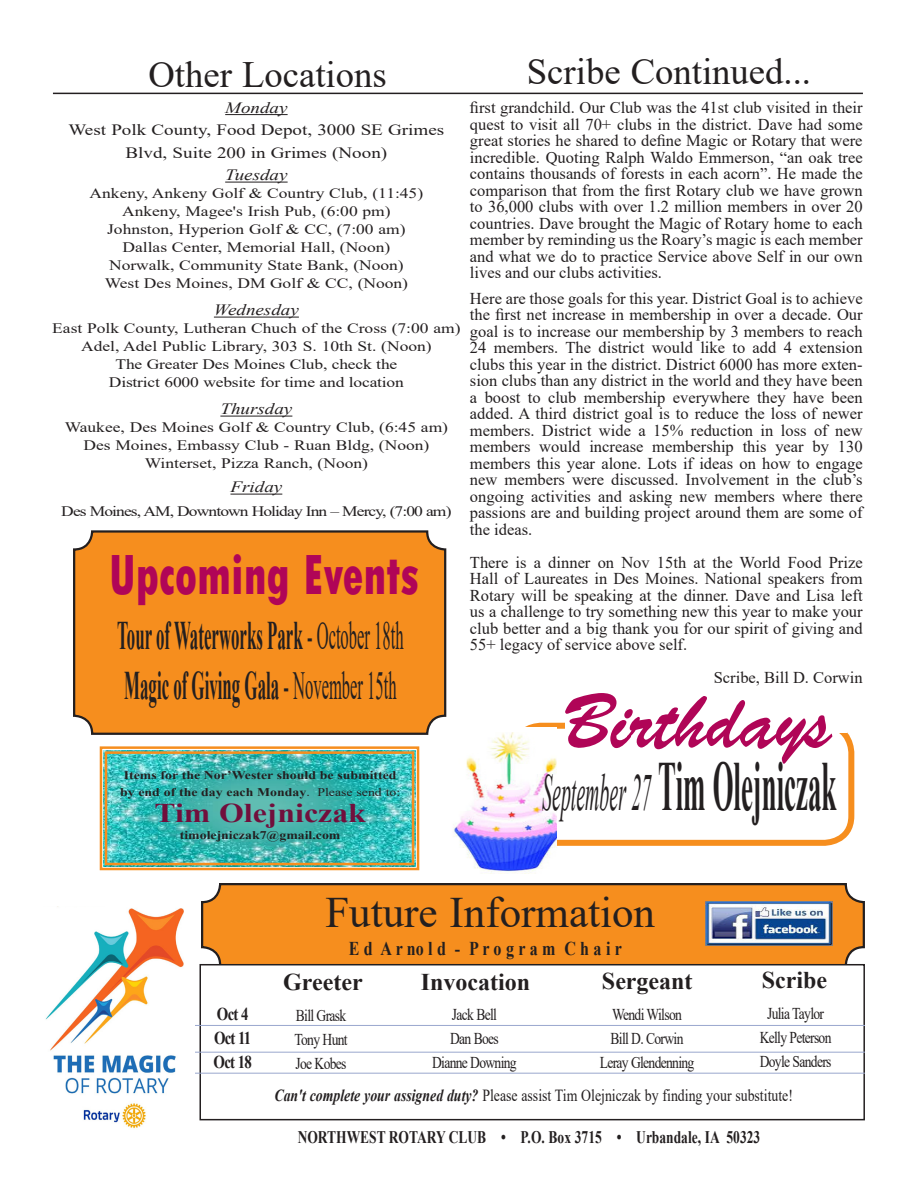
<style>
.page{position:relative;width:918px;height:1188px;background:#fff}
.page>*{position:absolute;margin:0;border:0;box-sizing:border-box;transform-origin:0 0}
.t1{font:78px "Brush Script Std";color:#b00557;scale:.9 1}
.t2{font:700 70.35px "Times New Roman";color:#231f20;scale:.38 1}
.t3{font:800 condensed 59.4px "Tw Cen";color:#b00557;scale:.82 1}
.t4{font:43.35px "Times New Roman";color:#231f20}
.t5{font:700 40.5px "Times New Roman";color:#231f20;scale:.42 1}
.t6{font:37.05px "Times New Roman";color:#231f20}
.t7{font:700 27px "Times New Roman";color:#710f3c;scale:1.18 1}
.t8{font:700 24px "Times New Roman";color:#231f20}
.t9{font:700 19.5px "Times New Roman";letter-spacing:.275em;color:#231f20;scale:.82 1}
.t10{font:700 18px "Times New Roman";letter-spacing:-.05em;color:#231f20;scale:.82 1}
.t11{font:700 17.55px "Times New Roman";color:#231f20;scale:.77 1}
.t12{font:16.95px "Times New Roman";color:#231f20;scale:.82 1}
.t13{font:16.5px/16.5px "Times New Roman";color:#231f20;text-align:justify}
.t14{font:16.5px "Times New Roman";letter-spacing:-.05em;color:#231f20;scale:.82 1}
.t15{font:16.5px "Times New Roman";color:#231f20;scale:.82 1}
.t16{font:15.75px "Times New Roman";color:#231f20;scale:1.21 1}
.t17{font:italic 15.75px "Times New Roman";color:#231f20;scale:1.21 1}
.t18{font:14.4px "Times New Roman";color:#231f20;scale:1.21 1}
.t19{font:14.4px "Times New Roman";letter-spacing:-.05em;color:#231f20;scale:1.21 1}
.t20{font:700 11.7px "Times New Roman";color:#231f20;scale:1.18 1}
.s1{font-weight:400;font-size:39.9px}
.s2{font-weight:400}
.s3{font-weight:400;font-style:italic;font-size:52.2px}
.s4{font-weight:700;font-style:italic}
</style>
<div class="page">
<svg style="left:99px;top:746px;width:321px;height:125px;background:#52b9ad"></svg>
<div style="left:105px;top:751px;width:309px;height:114px;border:2px solid #f68e1e"></div>
<div style="left:202px;top:884px;width:662px;height:81px;background:#f68e1e;border-radius:18px"></div>
<div style="left:201px;top:883px;width:664px;height:83px;border:2px solid #231f20;border-radius:18px"></div>
<div style="left:74px;top:531px;width:371px;height:203px;background:#f68e1e;border-radius:18px"></div>
<div style="left:73px;top:530px;width:373px;height:205px;border:2px solid #231f20;border-radius:18px"></div>
<div style="left:200px;top:964px;width:665px;height:156px;border:2px solid #231f20"></div>
<img style="left:705px;top:901px;width:128px;height:45px">
<hr style="left:53px;top:93px;width:810px;height:1px;background:#231f20">
<hr style="left:75px;top:1025px;width:790px;height:1px;background:#9aa7ce">
<hr style="left:75px;top:1052px;width:790px;height:1px;background:#9aa7ce">
<hr style="left:75px;top:1073px;width:790px;height:1px;background:#9aa7ce">
<div style="left:511px;top:723px;width:343px;height:123px;border:6px solid #f68e1e;border-radius:27px"></div>
<div style="left:565px;top:716px;width:282px;height:17px;background:#fff"></div>
<img style="left:45px;top:908px;width:150px;height:221px">
<img style="left:453px;top:728px;width:103px;height:146px">
<hr style="left:225px;top:114px;width:63px;height:1px;background:#231f20">
<hr style="left:225px;top:182px;width:63px;height:1px;background:#231f20">
<hr style="left:214px;top:317px;width:85px;height:1px;background:#231f20">
<hr style="left:220px;top:416px;width:72px;height:1px;background:#231f20">
<hr style="left:230px;top:494px;width:52px;height:1px;background:#231f20">
<p class="t6" style="left:148px;top:48px;width:240px">Other Locations</p>
<p class="t17" style="left:225px;top:97px;width:53px">Monday</p>
<p class="t16" style="left:69px;top:119px;width:312px">West Polk County, Food Depot, 3000 SE Grimes</p>
<p class="t16" style="left:126px;top:141px;width:218px">Blvd, Suite 200 in Grimes (Noon)</p>
<p class="t17" style="left:225px;top:164px;width:53px">Tuesday</p>
<p class="t18" style="left:90px;top:183px;width:277px">Ankeny, Ankeny Golf &amp; Country Club, (11:45)</p>
<p class="t18" style="left:122px;top:201px;width:223px">Ankeny, Magee's Irish Pub, (6:00 pm)</p>
<p class="t18" style="left:107px;top:219px;width:248px">Johnston, Hyperion Golf &amp; CC, (7:00 am)</p>
<p class="t18" style="left:123px;top:237px;width:223px">Dallas Center, Memorial Hall, (Noon)</p>
<p class="t18" style="left:109px;top:255px;width:245px">Norwalk, Community State Bank, (Noon)</p>
<p class="t18" style="left:105px;top:273px;width:252px">West Des Moines, DM Golf &amp; CC, (Noon)</p>
<p class="t17" style="left:214px;top:299px;width:72px">Wednesday</p>
<p class="t18" style="left:52px;top:318px;width:339px">East Polk County, Lutheran Chuch of the Cross (7:00 am)</p>
<p class="t18" style="left:81px;top:336px;width:291px">Adel, Adel Public Library, 303 S. 10th St. (Noon)</p>
<p class="t18" style="left:116px;top:354px;width:234px">The Greater Des Moines Club, check the</p>
<p class="t18" style="left:109px;top:372px;width:245px">District 6000 website for time and location</p>
<p class="t17" style="left:220px;top:398px;width:61px">Thursday</p>
<p class="t18" style="left:65px;top:417px;width:318px">Waukee, Des Moines Golf &amp; Country Club, (6:45 am)</p>
<p class="t18" style="left:83px;top:435px;width:287px">Des Moines, Embassy Club - Ruan Bldg, (Noon)</p>
<p class="t18" style="left:145px;top:453px;width:186px">Winterset, Pizza Ranch, (Noon)</p>
<p class="t17" style="left:230px;top:476px;width:44px">Friday</p>
<p class="t19" style="left:61px;top:501px;width:324px">Des Moines, AM, Downtown Holiday Inn – Mercy, (7:00 am)</p>
<p class="t3" style="left:109px;top:540px;width:380px">Upcoming Events</p>
<p class="t5" style="left:117px;top:607px;width:684px">Tour of Waterworks Park <span class="s1">- October 18th</span></p>
<p class="t5" style="left:124px;top:656px;width:650px">Magic of Giving Gala <span class="s1">- November 15th</span></p>
<p class="t20" style="left:124px;top:767px;width:233px">Items for the Nor’Wester should be submitted</p>
<p class="t20" style="left:120px;top:784px;width:239px">by end of the day each Monday<span class="s2">. Please send to:</span></p>
<p class="t7" style="left:154px;top:793px;width:181px">Tim Olejniczak</p>
<p class="t20" style="left:180px;top:826px;width:138px">timolejniczak7@gmail.com</p>
<p class="t6" style="left:527px;top:45px;width:286px">Scribe Continued...</p>
<p class="t13" style="left:470px;top:99px;width:394px">first grandchild. Our Club was the 41st club visited in their quest to visit all 70+ clubs in the district. Dave had some great stories he shared to define Magic or Rotary that were incredible. Quoting Ralph Waldo Emmerson, “an oak tree contains thousands of forests in each acorn”. He made the comparison that from the first Rotary club we have grown to 36,000 clubs with over 1.2 million members in over 20 countries. Dave brought the Magic of Rotary home to each member by reminding us the Roary’s magic is each member and what we do to practice Service above Self in our own lives and our clubs activities.</p>
<p class="t13" style="left:470px;top:290px;width:394px">Here are those goals for this year. District Goal is to achieve the first net increase in membership in over a decade. Our goal is to increase our membership by 3 members to reach 24 members. The district would like to add 4 extension clubs this year in the district. District 6000 has more exten&shy;sion clubs than any district in the world and they have been a boost to club membership everywhere they have been added. A third district goal is to reduce the loss of newer members. District wide a 15% reduction in loss of new members would increase membership this year by 130 members this year alone. Lots if ideas on how to engage new members were discussed. Involvement in the club’s ongoing activities and asking new members where there passions are and building project around them are some of the ideas.</p>
<p class="t13" style="left:470px;top:554px;width:394px">There is a dinner on Nov 15th at the World Food Prize Hall of Laureates in Des Moines. National speakers from Rotary will be speaking at the dinner. Dave and Lisa left us a challenge to try something new this year to make your club better and a big thank you for our spirit of giving and 55+ legacy of service above self.</p>
<p class="t13" style="left:714px;top:669px;width:150px">Scribe, Bill D. Corwin</p>
<p class="t1" style="left:561px;top:678px;width:303px">Birthdays</p>
<p class="t2" style="left:542px;top:736px;width:775px"><span class="s3">September 27</span> Tim Olejniczak</p>
<p class="t4" style="left:325px;top:882px;width:331px">Future Information</p>
<p class="t9" style="left:349px;top:934px;width:335px">Ed Arnold - Program Chair</p>
<p class="t10" style="left:217px;top:1001px;width:40px">Oct 4</p>
<p class="t10" style="left:214px;top:1025px;width:47px">Oct 11</p>
<p class="t10" style="left:214px;top:1049px;width:48px">Oct 18</p>
<p class="t8" style="left:283px;top:965px;width:81px">Greeter</p>
<p class="t8" style="left:421px;top:964px;width:111px">Invocation</p>
<p class="t8" style="left:602px;top:963px;width:92px">Sergeant</p>
<p class="t8" style="left:762px;top:962px;width:67px">Scribe</p>
<p class="t14" style="left:296px;top:1004px;width:63px">Bill Grask</p>
<p class="t14" style="left:295px;top:1028px;width:66px">Tony Hunt</p>
<p class="t14" style="left:296px;top:1052px;width:64px">Joe Kobes</p>
<p class="t14" style="left:452px;top:1002px;width:56px">Jack Bell</p>
<p class="t15" style="left:450px;top:1026px;width:61px">Dan Boes</p>
<p class="t14" style="left:432px;top:1050px;width:105px">Dianne Downing</p>
<p class="t14" style="left:612px;top:1003px;width:87px">Wendi Wilson</p>
<p class="t14" style="left:611px;top:1027px;width:90px">Bill D. Corwin</p>
<p class="t14" style="left:600px;top:1051px;width:117px">Leray Glendenning</p>
<p class="t14" style="left:767px;top:1002px;width:71px">Julia Taylor</p>
<p class="t14" style="left:760px;top:1026px;width:89px">Kelly Peterson</p>
<p class="t14" style="left:760px;top:1050px;width:89px">Doyle Sanders</p>
<p class="t12" style="left:274px;top:1083px;width:634px"><span class="s4">Can't complete your assigned duty?</span> Please assist Tim Olejniczak by finding your substitute!</p>
<p class="t11" style="left:298px;top:1125px;width:602px">NORTHWEST ROTARY CLUB • P.O. Box 3715 • Urbandale, IA 50323</p>
</div>
